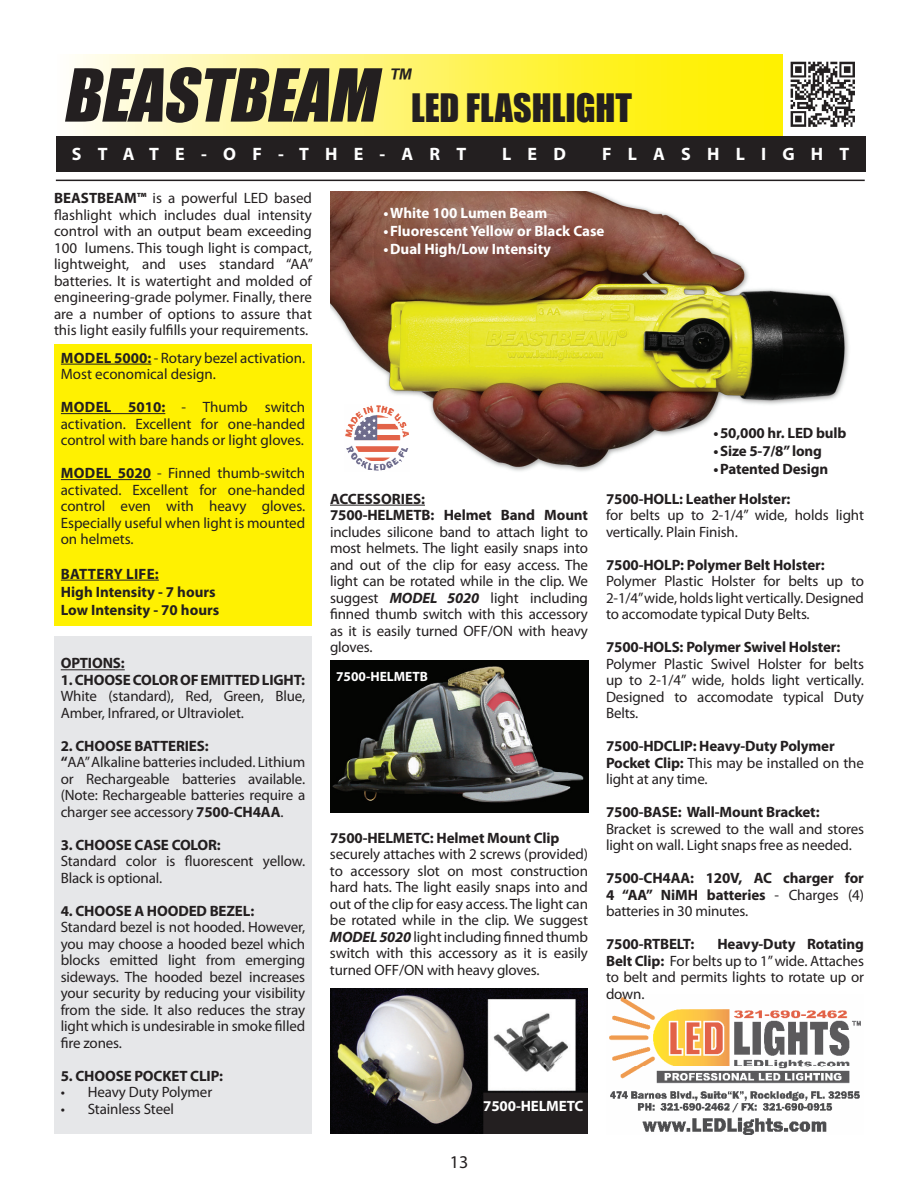
<style>
.page{position:relative;width:918px;height:1188px;background:#fff}
.page>*{position:absolute;margin:0;border:0;box-sizing:border-box;transform-origin:0 0}
.t1{font:italic 67.5px "Impact";color:#231f20}
.t2{font:36px "Impact";color:#231f20}
.t3{font:italic 27px "Impact";color:#231f20}
.t4{font:700 18px "Myriad Pro";letter-spacing:.9em;color:#fff}
.t5{font:18px "Myriad Pro";color:#231f20}
.t6{font:15px/16.5px "Myriad Pro";letter-spacing:-.01em;color:#231f20;text-align:justify}
.t7{font:700 15px/16.5px "Myriad Pro";letter-spacing:-.01em;color:#231f20}
.t8{font:700 15px "Myriad Pro";color:#fff}
.t9{font:700 13.5px "Myriad Pro";color:#fff}
.s1{font-weight:700}
.s2{font-weight:700;font-style:italic}
.s3{font-weight:400}
</style>
<div class="page">
<img style="left:609px;top:997px;width:252px;height:137px">
<hr style="left:330px;top:505px;width:95px;height:1px;background:#231f20">
<img style="left:330px;top:192px;width:519px;height:279px">
<div style="left:55px;top:55px;width:728px;height:80px;background:linear-gradient(to right,#fffcf1,#ffef00)"></div>
<div style="left:54px;top:54px;width:730px;height:82px;border:2px solid #fff"></div>
<div style="left:56px;top:136px;width:810px;height:35px;background:#231f20"></div>
<hr style="left:56px;top:180px;width:809px;height:1px;background:#231f20">
<div style="left:54px;top:637px;width:258px;height:497px;background:#e6e7e9"></div>
<hr style="left:61px;top:669px;width:64px;height:1px;background:#231f20">
<img style="left:330px;top:660px;width:258px;height:152px">
<div style="left:54px;top:345px;width:258px;height:281px;background:#fff101"></div>
<hr style="left:61px;top:364px;width:90px;height:1px;background:#231f20">
<hr style="left:61px;top:413px;width:104px;height:1px;background:#231f20">
<hr style="left:61px;top:479px;width:90px;height:1px;background:#231f20">
<hr style="left:61px;top:580px;width:98px;height:1px;background:#231f20">
<img style="left:330px;top:989px;width:258px;height:145px">
<div style="left:484px;top:1093px;width:103px;height:40px;background:#231f20"></div>
<div style="left:483px;top:1093px;width:105px;height:41px;border:2px solid #231f20"></div>
<img style="left:344px;top:404px;width:66px;height:67px">
<img style="left:790px;top:61px;width:65px;height:66px">
<h1 class="t1" style="left:62px;top:43px;width:333px">BEASTBEAM</h1>
<h3 class="t3" style="left:388px;top:59px;width:30px">™</h3>
<h2 class="t2" style="left:411px;top:80px;width:223px">LED FLASHLIGHT</h2>
<p class="t4" style="left:72px;top:143px;width:396px">STATE-OF-THE-ART</p>
<p class="t4" style="left:502px;top:143px;width:65px">LED</p>
<p class="t4" style="left:602px;top:143px;width:249px">FLASHLIGHT</p>
<p class="t6" style="left:54px;top:190px;width:261px"><span class="s1">BEASTBEAM™</span> is a powerful LED based flashlight which includes dual intensity control with an output beam exceeding 100 lumens. This tough light is compact, lightweight, and uses standard “AA” batteries. It is watertight and molded of engineering-grade polymer. Finally, there are a number of options to assure that this light easily fulfills your requirements.</p>
<p class="t6" style="left:61px;top:349px;width:246px"><span class="s1">MODEL 5000:</span> - Rotary bezel activation.<br>Most economical design.</p>
<p class="t6" style="left:61px;top:399px;width:246px"><span class="s1">MODEL 5010:</span> - Thumb switch activation. Excellent for one-handed control with bare hands or light gloves.</p>
<p class="t6" style="left:61px;top:465px;width:246px"><span class="s1">MODEL 5020</span> - Finned thumb-switch activated. Excellent for one-handed control even with heavy gloves.<br>Especially useful when light is mounted on helmets.</p>
<p class="t7" style="left:61px;top:565px;width:19px">Battery</p>
<p class="t7" style="left:126px;top:565px;width:8px">life</p>
<p class="t7" style="left:61px;top:564px;width:160px;line-height:18px;text-indent:94px">:<br>High Intensity - 7 hours<br>Low Intensity - 70 hours</p>
<p class="t7" style="left:61px;top:655px;width:66px">OPTIONS:</p>
<p class="t7" style="left:61px;top:671px;width:246px">1. CHOOSE COLOR OF EMITTED LIGHT:</p>
<p class="t6" style="left:61px;top:688px;width:246px">White (standard), Red, Green, Blue,<br>Amber, Infrared, or Ultraviolet.</p>
<p class="t6" style="left:61px;top:737px;width:246px;text-align:left"><span class="s1">2. CHOOSE BATTERIES:<br>“</span>AA” Alkaline batteries included. Lithium or Rechargeable batteries available. (Note: Rechargeable batteries require a charger see accessory <span class="s1">7500-CH4AA</span>.</p>
<p class="t7" style="left:61px;top:836px;width:162px">3. CHOOSE CASE COLOR:</p>
<p class="t6" style="left:61px;top:853px;width:246px">Standard color is fluorescent yellow.<br>Black is optional.</p>
<p class="t7" style="left:61px;top:902px;width:195px">4. CHOOSE A HOODED BEZEL:</p>
<p class="t6" style="left:61px;top:919px;width:246px">Standard bezel is not hooded. However, you may choose a hooded bezel which blocks emitted light from emerging sideways. The hooded bezel increases your security by reducing your visibility from the side. It also reduces the stray light which is undesirable in smoke filled fire zones.</p>
<p class="t7" style="left:61px;top:1067px;width:164px">5. CHOOSE POCKET CLIP:</p>
<p class="t6" style="left:61px;top:1084px;width:153px">• Heavy Duty Polymer</p>
<p class="t6" style="left:61px;top:1100px;width:115px">• Stainless Steel</p>
<p class="t8" style="left:383px;top:203px;width:166px">• White 100 Lumen Beam</p>
<p class="t8" style="left:383px;top:221px;width:223px">• Fluorescent Yellow or Black Case</p>
<p class="t8" style="left:383px;top:239px;width:169px">• Dual High/Low Intensity</p>
<p class="t7" style="left:713px;top:424px;width:135px">• 50,000 hr. LED bulb</p>
<p class="t7" style="left:713px;top:442px;width:110px">• Size 5-7/8” long</p>
<p class="t7" style="left:713px;top:460px;width:116px">• Patented Design</p>
<p class="t7" style="left:330px;top:490px;width:259px">ACCESSORIES:<br>7500-HELMETB: Helmet Band Mount</p>
<p class="t6" style="left:330px;top:523px;width:260px">includes silicone band to attach light to most helmets. The light easily snaps into and out of the clip for easy access. The light can be rotated while in the clip. We suggest <span class="s2">MODEL 5020</span> light including finned thumb switch with this accessory as it is easily turned OFF/ON with heavy gloves.</p>
<p class="t9" style="left:336px;top:668px;width:93px">7500-HELMETB</p>
<p class="t7" style="left:330px;top:829px;width:231px">7500-HELMETC: Helmet Mount Clip</p>
<p class="t6" style="left:330px;top:846px;width:260px">securely attaches with 2 screws (provided) to accessory slot on most construction hard hats. The light easily snaps into and out of the clip for easy access. The light can be rotated while in the clip. We suggest <span class="s2">MODEL 5020</span> light including finned thumb switch with this accessory as it is easily turned OFF/ON with heavy gloves.</p>
<p class="t7" style="left:606px;top:490px;width:186px">7500-HOLL: Leather Holster:</p>
<p class="t6" style="left:606px;top:507px;width:260px">for belts up to 2-1/4” wide, holds light vertically. Plain Finish.</p>
<p class="t7" style="left:606px;top:556px;width:220px">7500-HOLP: Polymer Belt Holster:</p>
<p class="t6" style="left:606px;top:573px;width:260px">Polymer Plastic Holster for belts up to 2-1/4” wide, holds light vertically. Designed to accomodate typical Duty Belts.</p>
<p class="t7" style="left:606px;top:638px;width:236px">7500-HOLS: Polymer Swivel Holster:</p>
<p class="t6" style="left:606px;top:655px;width:260px">Polymer Plastic Swivel Holster for belts up to 2-1/4” wide, holds light vertically.<br>Designed to accomodate typical Duty Belts.</p>
<p class="t7" style="left:606px;top:737px;width:259px">7500-HDCLIP: Heavy-Duty Polymer<br>Pocket Clip: <span class="s3">This may be installed on the light at any time.</span></p>
<p class="t7" style="left:606px;top:803px;width:215px">7500-BASE: Wall-Mount Bracket:</p>
<p class="t6" style="left:606px;top:820px;width:259px">Bracket is screwed to the wall and stores light on wall. Light snaps free as needed.</p>
<p class="t7" style="left:606px;top:869px;width:260px;text-align:justify">7500-CH4AA: 120V, AC charger for 4 “AA” NiMH batteries <span class="s3">- Charges (4) batteries in 30 minutes.</span></p>
<p class="t7" style="left:606px;top:935px;width:90px">7500-RTBELT:</p>
<p class="t6" style="left:606px;top:936px;width:260px;text-indent:111px"><span class="s1">Heavy-Duty Rotating Belt Clip:</span> For belts up to 1” wide. Attaches to belt and permits lights to rotate up or down.</p>
<p class="t8" style="left:483px;top:1096px;width:101px">7500-HELMETC</p>
<p class="t5" style="left:450px;top:1151px;width:20px">13</p>
</div>
